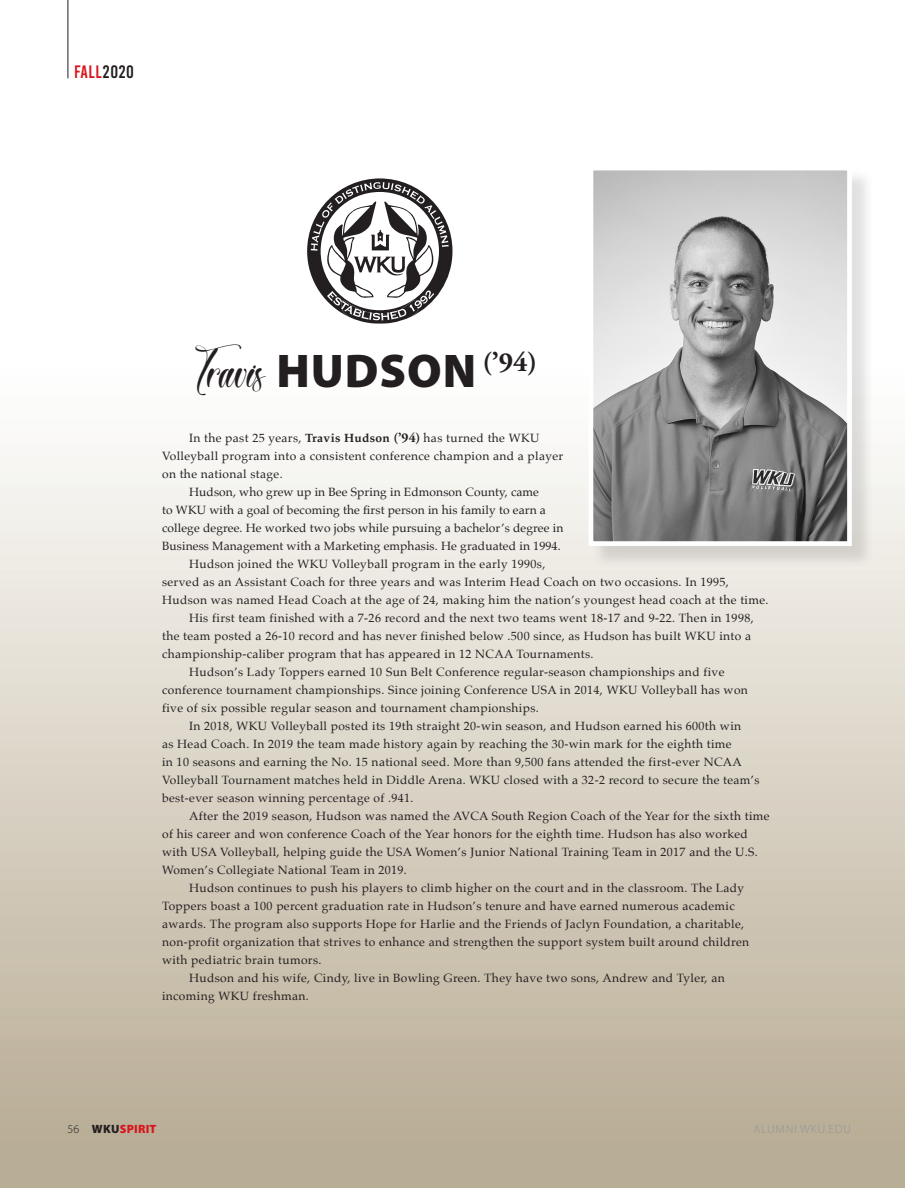
<style>
.page{position:relative;width:905px;height:1188px;background:#fff}
.page>*{position:absolute;margin:0;border:0;box-sizing:border-box;transform-origin:0 0}
.t1{font:47.55px "Broken Heart";color:#231f20}
.t2{font:18px "Bebas Kai";letter-spacing:.03em;color:#d7171f}
.Magazine_Body{font:12px/18px "Palatino";letter-spacing:.03em;color:#231f20}
.Magazine_Body-2{font:12px/18px "Palatino";letter-spacing:.01em;color:#231f20}
.t3{font:300 12px "Myriad Pro";letter-spacing:.07em;color:#939598}
.t4{font:900 12px "Myriad Pro";letter-spacing:.02em;color:#d7171f}
.t5{font:300 12px "Myriad Pro";color:#231f20}
.s1{color:#231f20}
.s2{font-family:"Myriad Pro";font-weight:900}
.s3{font-weight:700}
.s4{font-family:"Adobe Garamond Pro";font-weight:700;font-size:13.5px}
</style>
<div class="page">
<div style="left:0;top:147px;width:904px;height:1041px;background:linear-gradient(to bottom,#fff,#b9ac94)"></div>
<div style="left:591px;top:168px;width:283px;height:401px;background:#231f20;opacity:.14"></div>
<svg style="left:586px;top:163px;width:268px;height:385px;background:#afafaf"></svg>
<svg style="left:307px;top:178px;width:145px;height:146px"></svg>
<hr style="left:68px;top:0;width:1px;height:78px;background:#231f20">
<p class="t2" style="left:74px;top:62px;width:61px">FALL<span class="s1">2020</span></p>
<p class="t1" style="left:193px;top:342px;width:345px">Travis <span class="s2">HUDSON</span> <sup>(’94)</sup></p>
<p class="Magazine_Body" style="left:162px;top:429px;width:402px;text-indent:27px">In the past 25 years, <span class="s3">Travis Hudson</span> <span class="s4">(’94)</span> has turned the WKU<br>Volleyball program into a consistent conference champion and a player on the national stage.</p>
<p class="Magazine_Body-2" style="left:162px;top:483px;width:403px;text-indent:27px">Hudson, who grew up in Bee Spring in Edmonson County, came<br>to WKU with a goal of becoming the first person in his family to earn a college degree. He worked two jobs while pursuing a bachelor’s degree in Business Management with a Marketing emphasis. He graduated in 1994.</p>
<p class="Magazine_Body" style="left:162px;top:555px;width:608px;text-indent:27px">Hudson joined the WKU Volleyball program in the early 1990s,<br>served as an Assistant Coach for three years and was Interim Head Coach on two occasions. In 1995,<br>Hudson was named Head Coach at the age of 24, making him the nation’s youngest head coach at the time.</p>
<p class="Magazine_Body" style="left:162px;top:609px;width:593px;text-indent:27px">His first team finished with a 7-26 record and the next two teams went 18-17 and 9-22. Then in 1998, the team posted a 26-10 record and has never finished below .500 since, as Hudson has built WKU into a championship-caliber program that has appeared in 12 NCAA Tournaments.</p>
<p class="Magazine_Body" style="left:162px;top:663px;width:587px;text-indent:27px">Hudson’s Lady Toppers earned 10 Sun Belt Conference regular-season championships and five conference tournament championships. Since joining Conference USA in 2014, WKU Volleyball has won five of six possible regular season and tournament championships.</p>
<p class="Magazine_Body" style="left:162px;top:717px;width:599px;text-indent:27px">In 2018, WKU Volleyball posted its 19th straight 20-win season, and Hudson earned his 600th win<br>as Head Coach. In 2019 the team made history again by reaching the 30-win mark for the eighth time<br>in 10 seasons and earning the No. 15 national seed. More than 9,500 fans attended the first-ever NCAA Volleyball Tournament matches held in Diddle Arena. WKU closed with a 32-2 record to secure the team’s best-ever season winning percentage of .941.</p>
<p class="Magazine_Body" style="left:162px;top:807px;width:609px;text-indent:27px">After the 2019 season, Hudson was named the AVCA South Region Coach of the Year for the sixth time of his career and won conference Coach of the Year honors for the eighth time. Hudson has also worked with USA Volleyball, helping guide the USA Women’s Junior National Training Team in 2017 and the U.S.<br>Women’s Collegiate National Team in 2019.</p>
<p class="Magazine_Body" style="left:162px;top:879px;width:588px;text-indent:27px">Hudson continues to push his players to climb higher on the court and in the classroom. The Lady Toppers boast a 100 percent graduation rate in Hudson’s tenure and have earned numerous academic awards. The program also supports Hope for Harlie and the Friends of Jaclyn Foundation, a charitable, non-profit organization that strives to enhance and strengthen the support system built around children with pediatric brain tumors.</p>
<p class="Magazine_Body" style="left:162px;top:969px;width:564px;text-indent:27px">Hudson and his wife, Cindy, live in Bowling Green. They have two sons, Andrew and Tyler, an incoming WKU freshman.</p>
<p class="t5" style="left:68px;top:1122px;width:13px">56</p>
<p class="t4" style="left:92px;top:1121px;width:66px"><span class="s1">WKU</span>SPIRIT</p>
<p class="t3" style="left:753px;top:1123px;width:99px">ALUMNI.WKU.EDU</p>
</div>
